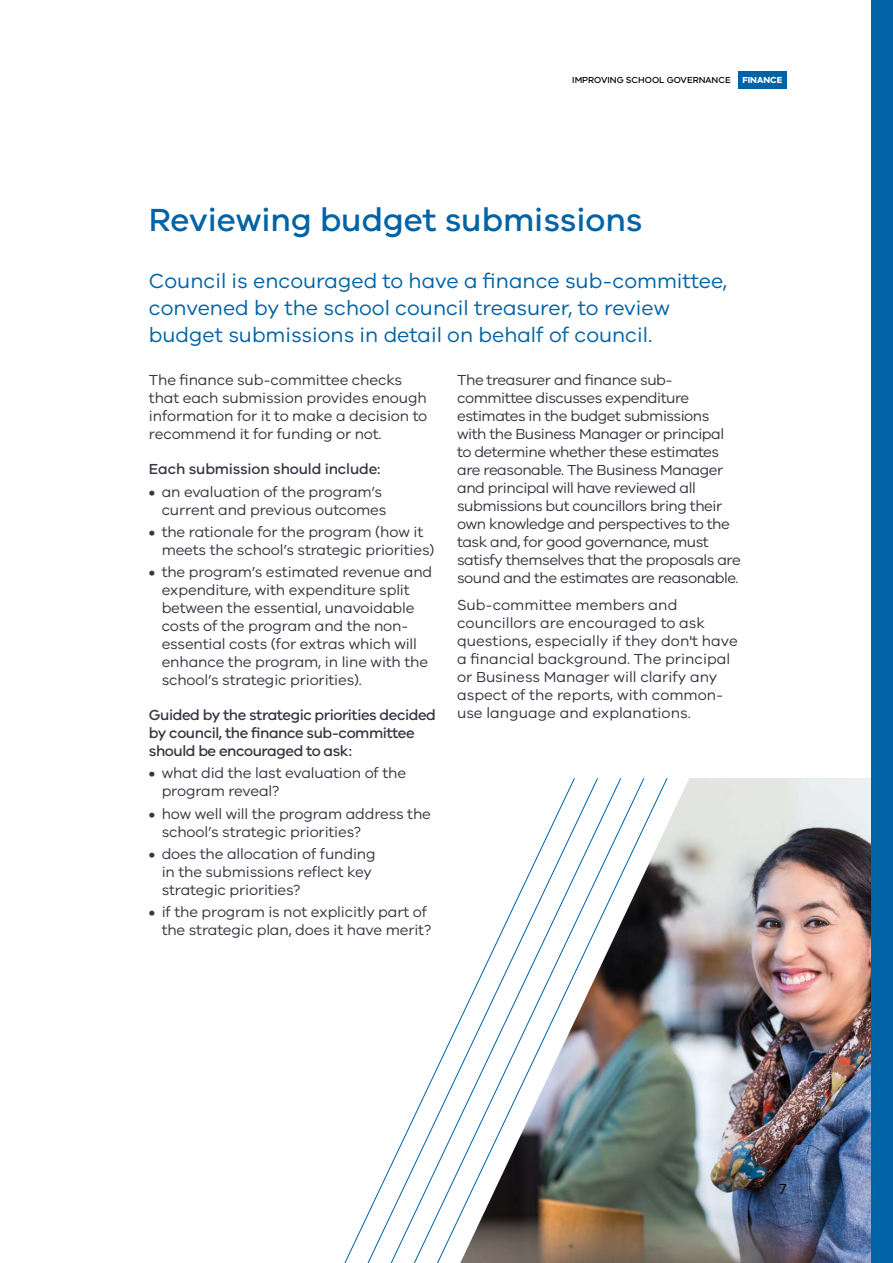
<style>
.page{position:relative;width:893px;height:1263px;background:#fff}
.page>*{position:absolute;margin:0;border:0;box-sizing:border-box;transform-origin:0 0}
.t1{font:500 33px "VIC";color:#0063a5}
.t2{font:21px/27px "VIC";color:#0063a5}
.t3{font:15px/18px "VIC";letter-spacing:-.01em;color:#343741}
.t4{font:15px/18px "VIC";letter-spacing:-.03em;color:#343741}
.t5{font:500 15px/18px "VIC";letter-spacing:-.03em;color:#343741}
.t6{font:500 15px "VIC";letter-spacing:-.01em;color:#343741}
.t7{font:15px "VIC";color:#000}
.t8{font:500 9px "VIC";color:#000}
.t9{font:700 9px "VIC";color:#fff}
.s1{font-weight:600}
</style>
<div class="page">
<img style="left:696px;top:778px;width:176px;height:485px">
<img style="left:389px;top:778px;width:307px;height:485px">
<div style="left:872px;top:0;width:21px;height:1263px;background:#0063a5"></div>
<div style="left:738px;top:72px;width:49px;height:17px;background:#0063a5"></div>
<p class="t8" style="left:572px;top:75px;width:160px">IMPROVING SCHOOL GOVERNANCE</p>
<p class="t9" style="left:742px;top:75px;width:42px">FINANCE</p>
<h1 class="t1" style="left:149px;top:200px;width:495px">Reviewing budget submissions</h1>
<h2 class="t2" style="left:149px;top:266px;width:580px">Council is encouraged to have a finance sub-committee, convened by the school council treasurer, to review budget submissions in detail on behalf of council.</h2>
<p class="t3" style="left:149px;top:371px;width:280px">The finance sub-committee checks that each submission provides enough information for it to make a decision to recommend it for funding or not.</p>
<p class="t6" style="left:149px;top:460px;width:233px">Each submission should include:</p>
<p class="t3" style="left:149px;top:482px;width:239px;text-align:right"><span class="s1">•</span> an evaluation of the program’s current and previous outcomes</p>
<p class="t3" style="left:162px;top:522px;width:274px;text-indent:-13px"><span class="s1">•</span> the rationale for the program (how it meets the school’s strategic priorities)</p>
<p class="t3" style="left:162px;top:562px;width:272px;text-indent:-13px"><span class="s1">•</span> the program’s estimated revenue and expenditure, with expenditure split between the essential, unavoidable costs of the program and the non&shy;essential costs (for extras which will enhance the program, in line with the school’s strategic priorities).</p>
<p class="t5" style="left:149px;top:705px;width:288px">Guided by the strategic priorities decided by council, the finance sub-committee should be encouraged to ask:</p>
<p class="t3" style="left:162px;top:764px;width:246px;text-indent:-13px"><span class="s1">•</span> what did the last evaluation of the program reveal?</p>
<p class="t3" style="left:162px;top:804px;width:271px;text-indent:-13px"><span class="s1">•</span> how well will the program address the school’s strategic priorities?</p>
<p class="t3" style="left:162px;top:844px;width:215px;text-indent:-13px"><span class="s1">•</span> does the allocation of funding in the submissions reflect key strategic priorities?</p>
<p class="t3" style="left:149px;top:902px;width:284px;text-align:right"><span class="s1">•</span> if the program is not explicitly part of the strategic plan, does it have merit?</p>
<p class="t4" style="left:457px;top:371px;width:285px">The treasurer and finance sub&shy;committee discusses expenditure estimates in the budget submissions with the Business Manager or principal to determine whether these estimates are reasonable. The Business Manager and principal will have reviewed all submissions but councillors bring their own knowledge and perspectives to the task and, for good governance, must satisfy themselves that the proposals are sound and the estimates are reasonable.</p>
<p class="t3" style="left:457px;top:595px;width:282px">Sub-committee members and councillors are encouraged to ask questions, especially if they don't have a financial background. The principal or Business Manager will clarify any aspect of the reports, with common&shy;use language and explanations.</p>
<p class="t7" style="left:779px;top:1180px;width:9px">7</p>
</div>
